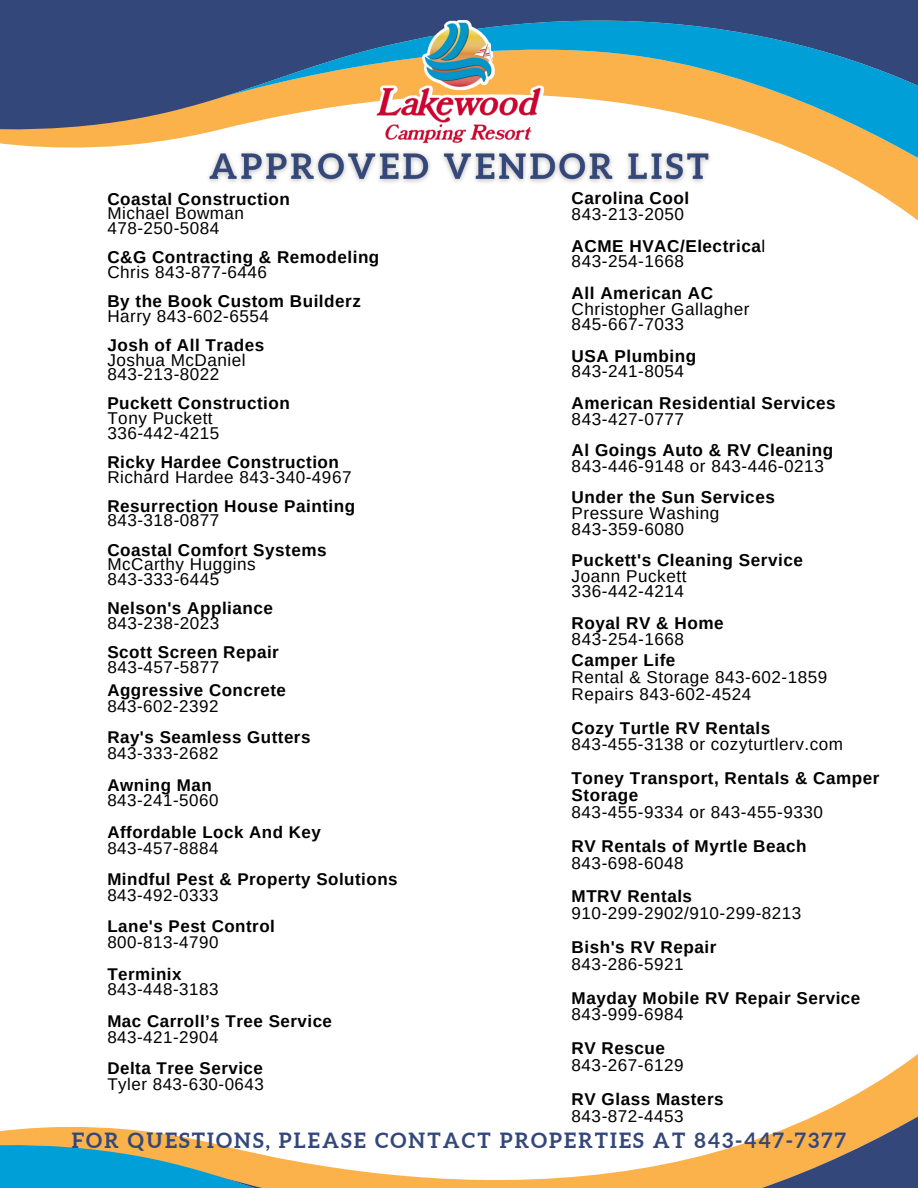
<style>
.page{position:relative;width:918px;height:1188px;background:#fff}
.page>*{position:absolute;margin:0;border:0;box-sizing:border-box;transform-origin:0 0}
.t1{font:700 21px "Aleo";letter-spacing:.1em;color:#33477b}
.t2{font:17.1px/14.7px "Arimo";letter-spacing:.03em;color:#000}
.t3{font:700 17.1px/31.5px "Arimo";letter-spacing:.03em;color:#000}
.t4{font:700 16.95px "Arimo";letter-spacing:.03em;color:#000}
.t5{font:16.95px "Arimo";letter-spacing:.03em;color:#000}
.s1{font-weight:400}
</style>
<div class="page">
<svg style="left:0;top:133px;width:918px;height:88px"></svg>
<svg style="left:0;top:0;width:215px;height:133px;background:#465176"></svg>
<svg style="left:215px;top:0;width:703px;height:200px"></svg>
<img style="left:199px;top:139px;width:523px;height:59px">
<svg style="left:0;top:1054px;width:918px;height:88px"></svg>
<svg style="left:0;top:1142px;width:215px;height:46px;background:#43a4b1"></svg>
<svg style="left:215px;top:1075px;width:703px;height:113px"></svg>
<img style="left:374px;top:21px;width:169px;height:125px">
<p class="t3" style="left:107px;top:183px;width:184px">Coastal Construction</p>
<p class="t2" style="left:107px;top:206px;width:138px">Michael Bowman<br>478-250-5084</p>
<p class="t3" style="left:107px;top:241px;width:274px">C&amp;G Contracting &amp; Remodeling</p>
<p class="t2" style="left:107px;top:265px;width:161px">Chris 843-877-6446</p>
<p class="t3" style="left:107px;top:285px;width:255px">By the Book Custom Builderz</p>
<p class="t2" style="left:107px;top:308px;width:163px">Harry 843-602-6554</p>
<p class="t3" style="left:107px;top:329px;width:158px">Josh of All Trades</p>
<p class="t2" style="left:107px;top:352px;width:140px">Joshua McDaniel<br>843-213-8022</p>
<p class="t3" style="left:107px;top:388px;width:184px">Puckett Construction</p>
<p class="t2" style="left:107px;top:411px;width:114px">Tony Puckett<br>336-442-4215</p>
<p class="t3" style="left:107px;top:446px;width:233px">Ricky Hardee Construction</p>
<p class="t2" style="left:107px;top:469px;width:246px">Richard Hardee 843-340-4967</p>
<p class="t3" style="left:107px;top:490px;width:249px">Resurrection House Painting</p>
<p class="t2" style="left:107px;top:513px;width:114px">843-318-0877</p>
<p class="t3" style="left:107px;top:534px;width:221px">Coastal Comfort Systems</p>
<p class="t2" style="left:107px;top:557px;width:150px">McCarthy Huggins<br>843-333-6445</p>
<p class="t3" style="left:107px;top:592px;width:167px">Nelson's Appliance</p>
<p class="t2" style="left:107px;top:616px;width:114px">843-238-2023</p>
<p class="t3" style="left:107px;top:636px;width:173px">Scott Screen Repair</p>
<p class="t2" style="left:107px;top:659px;width:114px">843-457-5877</p>
<p class="t4" style="left:107px;top:681px;width:180px">Aggressive Concrete</p>
<p class="t5" style="left:107px;top:696px;width:113px">843-602-2392</p>
<p class="t4" style="left:107px;top:728px;width:205px">Ray's Seamless Gutters</p>
<p class="t5" style="left:107px;top:744px;width:113px">843-333-2682</p>
<p class="t4" style="left:107px;top:775px;width:106px">Awning Man</p>
<p class="t5" style="left:107px;top:791px;width:113px">843-241-5060</p>
<p class="t4" style="left:107px;top:822px;width:215px">Affordable Lock And Key</p>
<p class="t5" style="left:107px;top:838px;width:113px">843-457-8884</p>
<p class="t4" style="left:107px;top:870px;width:292px">Mindful Pest &amp; Property Solutions</p>
<p class="t5" style="left:107px;top:885px;width:113px">843-492-0333</p>
<p class="t4" style="left:107px;top:917px;width:169px">Lane's Pest Control</p>
<p class="t5" style="left:107px;top:933px;width:113px">800-813-4790</p>
<p class="t4" style="left:107px;top:964px;width:76px">Terminix</p>
<p class="t5" style="left:107px;top:980px;width:113px">843-448-3183</p>
<p class="t4" style="left:107px;top:1011px;width:226px">Mac Carroll’s Tree Service</p>
<p class="t5" style="left:107px;top:1027px;width:113px">843-421-2904</p>
<p class="t4" style="left:107px;top:1059px;width:157px">Delta Tree Service</p>
<p class="t5" style="left:107px;top:1074px;width:158px">Tyler 843-630-0643</p>
<p class="t3" style="left:572px;top:183px;width:119px">Carolina Cool</p>
<p class="t3" style="left:572px;top:199px;width:195px"><span class="s1">843-213-2050<br></span>ACME HVAC/Electrica<span class="s1">l</span></p>
<p class="t2" style="left:572px;top:254px;width:114px">843-254-1668</p>
<p class="t3" style="left:572px;top:277px;width:143px">All American AC</p>
<p class="t2" style="left:572px;top:301px;width:180px;line-height:15.8px">Christopher Gallagher<br>845-667-7033</p>
<p class="t3" style="left:572px;top:340px;width:126px">USA Plumbing</p>
<p class="t2" style="left:572px;top:364px;width:114px">843-241-8054</p>
<p class="t3" style="left:572px;top:387px;width:266px">American Residential Services</p>
<p class="t2" style="left:572px;top:411px;width:114px">843-427-0777</p>
<p class="t3" style="left:572px;top:434px;width:263px">Al Goings Auto &amp; RV Cleaning</p>
<p class="t2" style="left:572px;top:458px;width:254px">843-446-9148 or 843-446-0213</p>
<p class="t3" style="left:572px;top:481px;width:205px">Under the Sun Services</p>
<p class="t2" style="left:572px;top:505px;width:149px;line-height:15.8px">Pressure Washing<br>843-359-6080</p>
<p class="t3" style="left:572px;top:544px;width:233px">Puckett's Cleaning Service</p>
<p class="t2" style="left:572px;top:568px;width:116px;line-height:15.8px">Joann Puckett<br>336-442-4214</p>
<p class="t3" style="left:572px;top:607px;width:154px">Royal RV &amp; Home</p>
<p class="t2" style="left:572px;top:631px;width:114px">843-254-1668</p>
<p class="t3" style="left:572px;top:644px;width:105px">Camper Life</p>
<p class="t2" style="left:572px;top:669px;width:257px;line-height:16.8px">Rental &amp; Storage 843-602-1859<br>Repairs 843-602-4524</p>
<p class="t3" style="left:572px;top:712px;width:200px">Cozy Turtle RV Rentals</p>
<p class="t2" style="left:572px;top:737px;width:273px">843-455-3138 or cozyturtlerv.com</p>
<p class="t3" style="left:572px;top:770px;width:309px;line-height:16.8px">Toney Transport, Rentals &amp; Camper<br>Storage</p>
<p class="t2" style="left:572px;top:805px;width:253px">843-455-9334 or 843-455-9330</p>
<p class="t3" style="left:572px;top:830px;width:236px">RV Rentals of Myrtle Beach</p>
<p class="t2" style="left:572px;top:855px;width:114px">843-698-6048</p>
<p class="t3" style="left:572px;top:881px;width:122px">MTRV Rentals</p>
<p class="t2" style="left:572px;top:906px;width:231px">910-299-2902/910-299-8213</p>
<p class="t3" style="left:572px;top:931px;width:146px">Bish's RV Repair</p>
<p class="t2" style="left:572px;top:957px;width:114px">843-286-5921</p>
<p class="t3" style="left:572px;top:982px;width:290px">Mayday Mobile RV Repair Service</p>
<p class="t2" style="left:572px;top:1007px;width:114px">843-999-6984</p>
<p class="t3" style="left:572px;top:1032px;width:95px">RV Rescue</p>
<p class="t2" style="left:572px;top:1058px;width:114px">843-267-6129</p>
<p class="t3" style="left:572px;top:1083px;width:154px">RV Glass Masters</p>
<p class="t2" style="left:572px;top:1108px;width:114px">843-872-4453</p>
<p class="t1" style="left:72px;top:1128px;width:776px">FOR QUESTIONS, PLEASE CONTACT PROPERTIES AT 843-447-7377</p>
</div>
